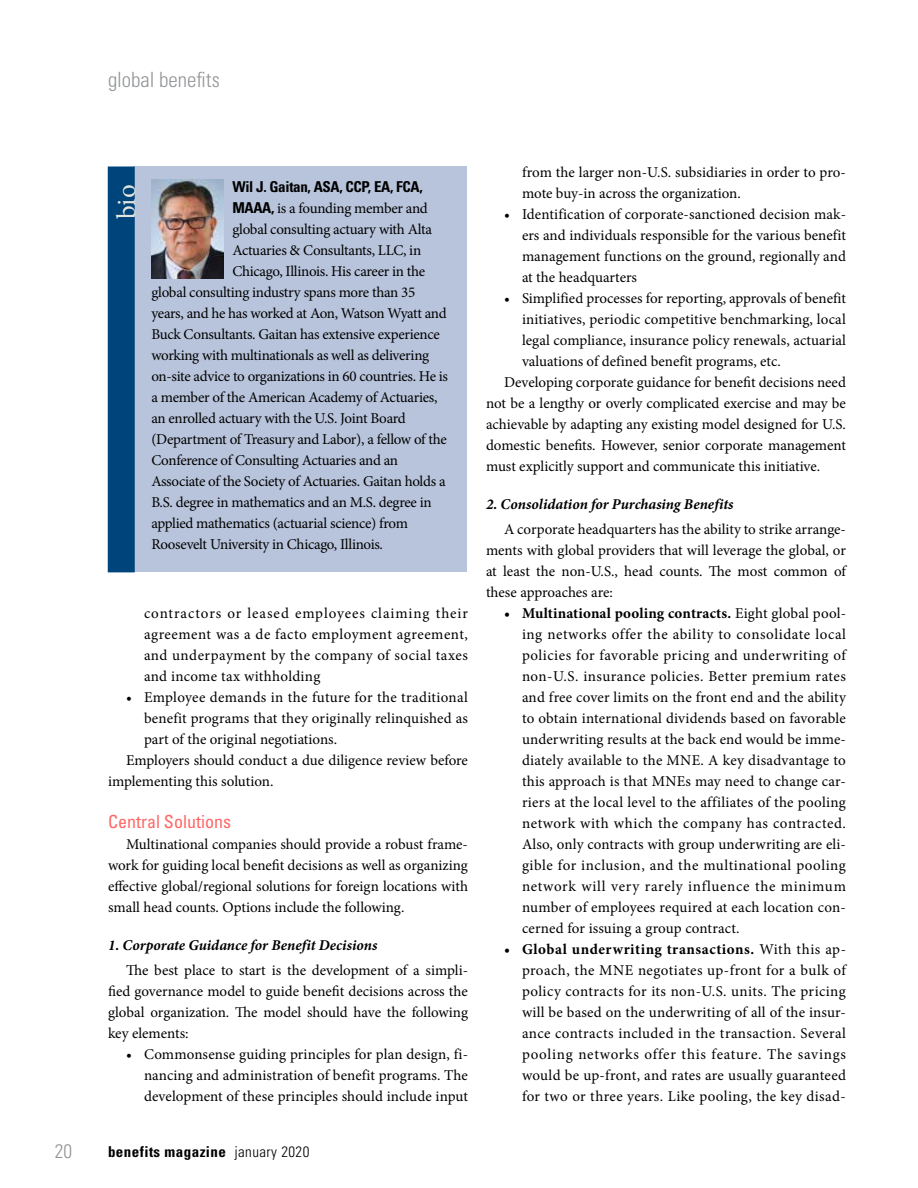
<style>
.page{position:relative;width:918px;height:1188px;background:#fff}
.page>*{position:absolute;margin:0;border:0;box-sizing:border-box;transform-origin:0 0}
.t1{font:27px "Minion Pro";color:#e2e5dd}
.t2{font:300 condensed 21px "Univers LT Std";color:#939598}
.t3{font:300 condensed 19.5px "Univers LT Std";color:#939598}
.t4{font:condensed 18px "Univers LT Std";color:#f66}
.t5{font:15px/21px "Minion Pro";letter-spacing:-.005em;color:#000;text-align:justify}
.t6{font:15px "Minion Pro";letter-spacing:-.025em;color:#000}
.t7{font:italic 700 15px "Minion Pro";letter-spacing:-.005em;color:#000}
.t8{font:15px "Minion Pro";letter-spacing:.02em;color:#000}
.t9{font:15px "Minion Pro";letter-spacing:-.03em;color:#000}
.t10{font:700 condensed 15px "Univers LT Std";letter-spacing:.03em;color:#000}
.t11{font:700 condensed 15px "Univers LT Std";letter-spacing:-.02em;color:#000}
.s1{font-family:"Univers LT Std";font-weight:700;font-stretch:condensed}
.s2{font-weight:300}
.s3{font-weight:700}
</style>
<div class="page">
<div style="left:133px;top:166px;width:334px;height:406px;background:#b8c4db"></div>
<img style="left:151px;top:180px;width:72px;height:99px">
<div style="left:108px;top:166px;width:27px;height:406px;background:#00447c"></div>
<h2 class="t2" style="left:108px;top:67px;width:113px">global benefits</h2>
<h1 class="t1" style="left:108px;top:219px;width:36px;rotate:-90deg">bio</h1>
<p class="t11" style="left:232px;top:177px;width:192px">Wil J. Gaitan, ASA, CCP, EA, FCA,</p>
<p class="t6" style="left:232px;top:198px;width:197px"><span class="s1">MAAA,</span> is a founding member and</p>
<p class="t5" style="left:232px;top:219px;width:201px">global consulting actuary with Alta</p>
<p class="t5" style="left:232px;top:240px;width:190px">Actuaries &amp; Consultants, LLC, in</p>
<p class="t5" style="left:232px;top:261px;width:194px">Chicago, Illinois. His career in the</p>
<p class="t6" style="left:151px;top:282px;width:265px">global consulting industry spans more than 35</p>
<p class="t9" style="left:151px;top:303px;width:297px">years, and he has worked at Aon, Watson Wyatt and</p>
<p class="t5" style="left:151px;top:324px;width:290px">Buck Consultants. Gaitan has extensive experience</p>
<p class="t6" style="left:151px;top:345px;width:279px">working with multinationals as well as delivering</p>
<p class="t5" style="left:151px;top:366px;width:298px">on-site advice to organizations in 60 countries. He is</p>
<p class="t5" style="left:151px;top:387px;width:288px">a member of the American Academy of Actuaries,</p>
<p class="t5" style="left:151px;top:408px;width:256px">an enrolled actuary with the U.S. Joint Board</p>
<p class="t6" style="left:151px;top:429px;width:297px">(Department of Treasury and Labor), a fellow of the</p>
<p class="t6" style="left:151px;top:450px;width:248px">Conference of Consulting Actuaries and an</p>
<p class="t5" style="left:151px;top:471px;width:296px">Associate of the Society of Actuaries. Gaitan holds a</p>
<p class="t5" style="left:151px;top:492px;width:282px">B.S. degree in mathematics and an M.S. degree in</p>
<p class="t5" style="left:151px;top:513px;width:258px">applied mathematics (actuarial science) from</p>
<p class="t5" style="left:151px;top:534px;width:233px">Roosevelt University in Chicago, Illinois.</p>
<p class="t5" style="left:144px;top:603px;width:326px">contractors or leased employees claiming their agreement was a de facto employment agreement, and underpayment by the company of social taxes and income tax withholding</p>
<p class="t8" style="left:126px;top:687px;width:343px">• Employee demands in the future for the traditional</p>
<p class="t5" style="left:144px;top:708px;width:326px">benefit programs that they originally relinquished as</p>
<p class="t5" style="left:144px;top:729px;width:195px">part of the original negotiations.</p>
<p class="t5" style="left:126px;top:750px;width:344px">Employers should conduct a due diligence review before</p>
<p class="t5" style="left:108px;top:771px;width:167px">implementing this solution.</p>
<p class="t4" style="left:108px;top:810px;width:124px">Central Solutions</p>
<p class="t5" style="left:108px;top:834px;width:362px;text-indent:18px">Multinational companies should provide a robust frame&shy;work for guiding local benefit decisions as well as organizing effective global/regional solutions for foreign locations with small head counts. Options include the following.</p>
<p class="t7" style="left:108px;top:934px;width:271px">1. Corporate Guidance for Benefit Decisions</p>
<p class="t5" style="left:108px;top:960px;width:362px;text-indent:18px">The best place to start is the development of a simpli&shy;fied governance model to guide benefit decisions across the global organization. The model should have the following key elements:</p>
<p class="t5" style="left:144px;top:1044px;width:326px;text-indent:-18px">• Commonsense guiding principles for plan design, fi&shy;nancing and administration of benefit programs. The development of these principles should include input</p>
<h3 class="t3" style="left:55px;top:1139px;width:19px">20</h3>
<p class="t10" style="left:108px;top:1143px;width:203px">benefits magazine <span class="s2">january 2020</span></p>
<p class="t5" style="left:522px;top:162px;width:325px">from the larger non-U.S. subsidiaries in order to pro&shy;mote buy-in across the organization.</p>
<p class="t5" style="left:522px;top:204px;width:326px;text-indent:-18px">• Identification of corporate-sanctioned decision mak&shy;ers and individuals responsible for the various benefit management functions on the ground, regionally and at the headquarters</p>
<p class="t5" style="left:504px;top:288px;width:344px">• Simplified processes for reporting, approvals of benefit</p>
<p class="t5" style="left:522px;top:309px;width:325px">initiatives, periodic competitive benchmarking, local</p>
<p class="t5" style="left:522px;top:330px;width:326px">legal compliance, insurance policy renewals, actuarial</p>
<p class="t5" style="left:522px;top:351px;width:260px">valuations of defined benefit programs, etc.</p>
<p class="t5" style="left:504px;top:372px;width:344px">Developing corporate guidance for benefit decisions need</p>
<p class="t5" style="left:486px;top:393px;width:361px">not be a lengthy or overly complicated exercise and may be</p>
<p class="t5" style="left:486px;top:414px;width:362px">achievable by adapting any existing model designed for U.S.</p>
<p class="t5" style="left:486px;top:435px;width:362px">domestic benefits. However, senior corporate management</p>
<p class="t5" style="left:486px;top:456px;width:336px">must explicitly support and communicate this initiative.</p>
<p class="t7" style="left:486px;top:493px;width:249px">2. Consolidation for Purchasing Benefits</p>
<p class="t5" style="left:486px;top:519px;width:362px;text-indent:18px">A corporate headquarters has the ability to strike arrange&shy;ments with global providers that will leverage the global, or at least the non-U.S., head counts. The most common of these approaches are:</p>
<p class="t5" style="left:522px;top:603px;width:326px;text-indent:-18px"><span class="s3">• Multinational pooling contracts.</span> Eight global pool&shy;ing networks offer the ability to consolidate local policies for favorable pricing and underwriting of non-U.S. insurance policies. Better premium rates and free cover limits on the front end and the ability to obtain international dividends based on favorable underwriting results at the back end would be imme&shy;diately available to the MNE. A key disadvantage to this approach is that MNEs may need to change car&shy;riers at the local level to the affiliates of the pooling network with which the company has contracted.<br>Also, only contracts with group underwriting are eli&shy;gible for inclusion, and the multinational pooling network will very rarely influence the minimum number of employees required at each location con&shy;cerned for issuing a group contract.</p>
<p class="t5" style="left:522px;top:939px;width:326px;text-indent:-18px"><span class="s3">• Global underwriting transactions.</span> With this ap&shy;proach, the MNE negotiates up-front for a bulk of policy contracts for its non-U.S. units. The pricing will be based on the underwriting of all of the insur&shy;ance contracts included in the transaction. Several pooling networks offer this feature. The savings would be up-front, and rates are usually guaranteed for two or three years. Like pooling, the key disad-</p>
</div>
